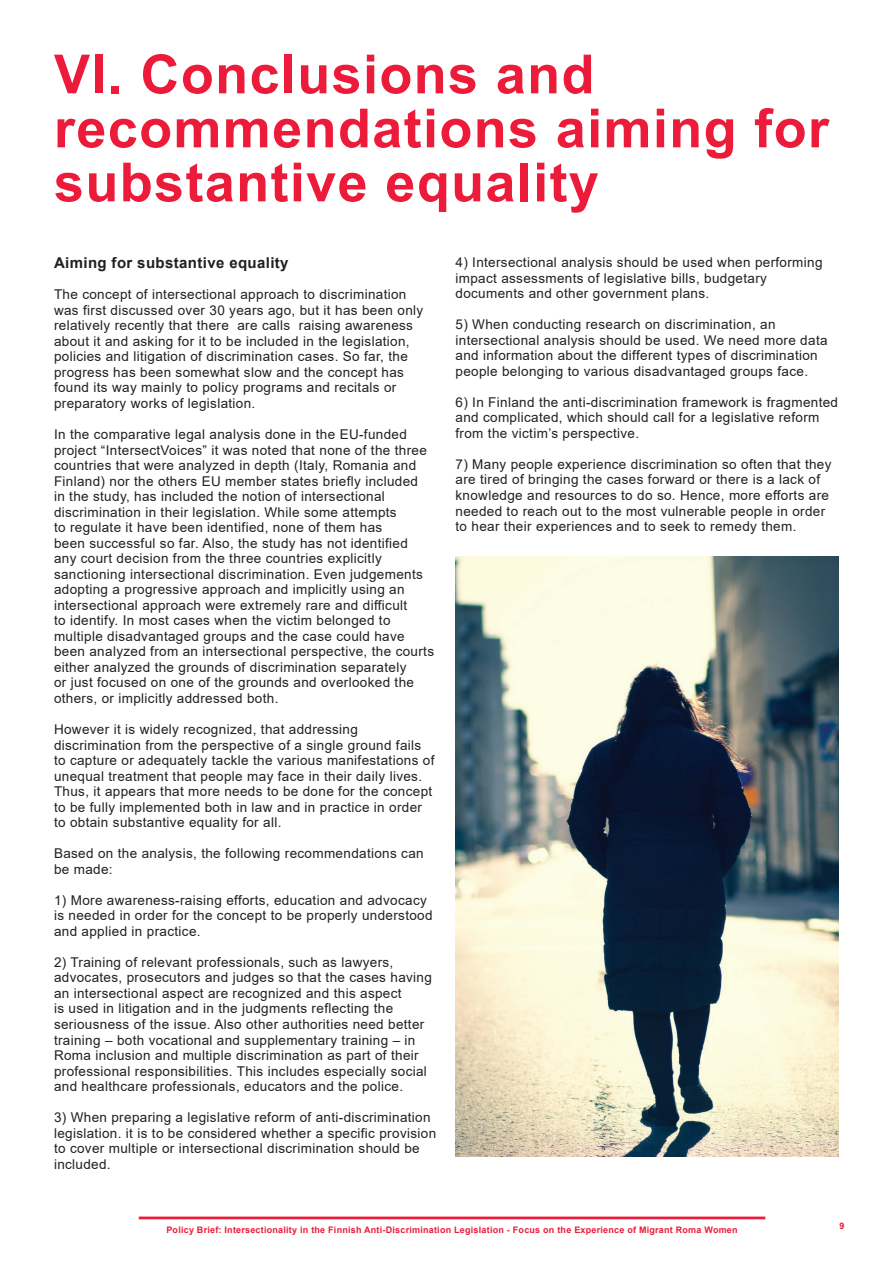
<style>
.page{position:relative;width:893px;height:1263px;background:#fff}
.page>*{position:absolute;margin:0;border:0;box-sizing:border-box;transform-origin:0 0}
.t1{font:700 54px/54px "Arial";letter-spacing:.025em;color:#ec1b3a}
.t2{font:700 15px "Arial";letter-spacing:.025em;color:#231f20}
.t3{font:13.5px/15.6px "Arial";letter-spacing:.025em;color:#231f20}
.t4{font:700 9px "Arial";letter-spacing:.025em;color:#ec1b3a}
</style>
<div class="page">
<div style="left:139px;top:1216px;width:626px;height:3px;border:2px solid #ec1b3a"></div>
<img style="left:455px;top:556px;width:384px;height:600px">
<h1 class="t1" style="left:54px;top:48px;width:776px">VI. Conclusions and recommendations aiming for substantive equality</h1>
<p class="t2" style="left:54px;top:252px;width:236px">Aiming for substantive equality</p>
<p class="t3" style="left:54px;top:287px;width:371px">The concept of intersectional approach to discrimination was first discussed over 30 years ago, but it has been only relatively recently that there are calls raising awareness about it and asking for it to be included in the legislation, policies and litigation of discrimination cases. So far, the progress has been somewhat slow and the concept has found its way mainly to policy programs and recitals or preparatory works of legislation.</p>
<p class="t3" style="left:54px;top:426px;width:382px">In the comparative legal analysis done in the EU-funded project “IntersectVoices” it was noted that none of the three countries that were analyzed in depth (Italy, Romania and Finland) nor the others EU member states briefly included<br>in the study, has included the notion of intersectional discrimination in their legislation. While some attempts<br>to regulate it have been identified, none of them has<br>been successful so far. Also, the study has not identified<br>any court decision from the three countries explicitly sanctioning intersectional discrimination. Even judgements adopting a progressive approach and implicitly using an intersectional approach were extremely rare and difficult<br>to identify. In most cases when the victim belonged to multiple disadvantaged groups and the case could have been analyzed from an intersectional perspective, the courts either analyzed the grounds of discrimination separately<br>or just focused on one of the grounds and overlooked the others, or implicitly addressed both.</p>
<p class="t3" style="left:54px;top:721px;width:382px">However it is widely recognized, that addressing discrimination from the perspective of a single ground fails to capture or adequately tackle the various manifestations of unequal treatment that people may face in their daily lives.<br>Thus, it appears that more needs to be done for the concept to be fully implemented both in law and in practice in order to obtain substantive equality for all.</p>
<p class="t3" style="left:54px;top:845px;width:371px">Based on the analysis, the following recommendations can be made:</p>
<p class="t3" style="left:54px;top:892px;width:380px">1) More awareness-raising efforts, education and advocacy is needed in order for the concept to be properly understood and applied in practice.</p>
<p class="t3" style="left:54px;top:954px;width:379px">2) Training of relevant professionals, such as lawyers, advocates, prosecutors and judges so that the cases having an intersectional aspect are recognized and this aspect<br>is used in litigation and in the judgments reflecting the seriousness of the issue. Also other authorities need better training – both vocational and supplementary training – in Roma inclusion and multiple discrimination as part of their professional responsibilities. This includes especially social and healthcare professionals, educators and the police.</p>
<p class="t3" style="left:54px;top:1109px;width:384px">3) When preparing a legislative reform of anti-discrimination legislation. it is to be considered whether a specific provision to cover multiple or intersectional discrimination should be included.</p>
<p class="t3" style="left:455px;top:254px;width:369px">4) Intersectional analysis should be used when performing impact assessments of legislative bills, budgetary documents and other government plans.</p>
<p class="t3" style="left:455px;top:317px;width:374px">5) When conducting research on discrimination, an intersectional analysis should be used. We need more data and information about the different types of discrimination people belonging to various disadvantaged groups face.</p>
<p class="t3" style="left:455px;top:394px;width:384px">6) In Finland the anti-discrimination framework is fragmented and complicated, which should call for a legislative reform from the victim’s perspective.</p>
<p class="t3" style="left:455px;top:456px;width:377px">7) Many people experience discrimination so often that they are tired of bringing the cases forward or there is a lack of knowledge and resources to do so. Hence, more efforts are needed to reach out to the most vulnerable people in order to hear their experiences and to seek to remedy them.</p>
<p class="t4" style="left:166px;top:1223px;width:573px">Policy Brief: Intersectionality in the Finnish Anti-Discrimination Legislation - Focus on the Experience of Migrant Roma Women</p>
<p class="t4" style="left:839px;top:1220px;width:7px">9</p>
</div>
